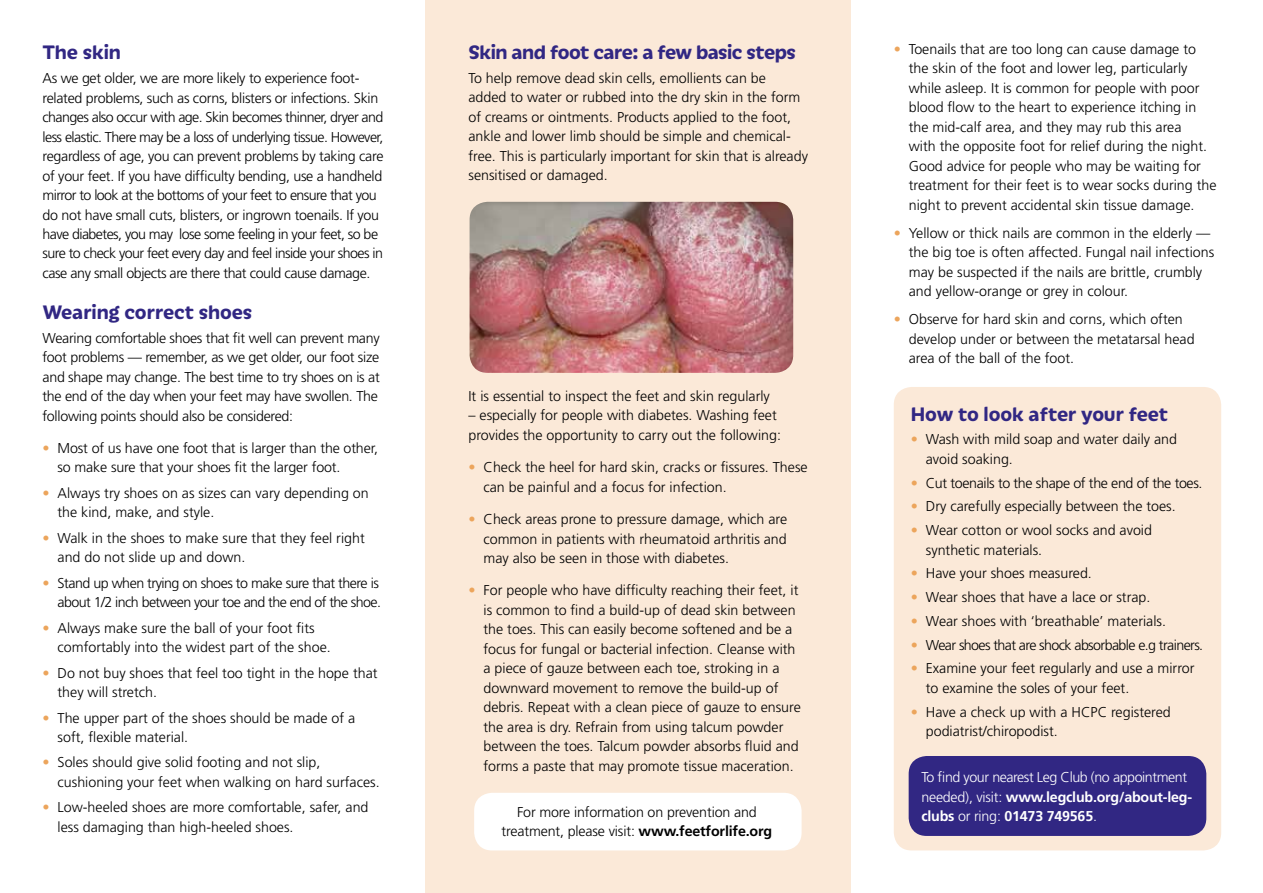
<style>
.page{position:relative;width:1263px;height:893px;background:#fff}
.page>*{position:absolute;margin:0;border:0;box-sizing:border-box;transform-origin:0 0}
.t1{font:700 21px "Iskra";letter-spacing:-.01em;color:#312783}
.t2{font:700 21px "Iskra";letter-spacing:-.03em;color:#312783}
.t3{font:300 14.25px/19.5px "Frutiger";color:#000}
.t4{font:300 14.25px/19.5px "Frutiger";letter-spacing:-.03em;color:#000}
.t5{font:300 14.25px/19.5px "Frutiger";letter-spacing:-.02em;color:#000}
.t6{font:300 14.25px/19.5px "Frutiger";letter-spacing:-.04em;color:#000;text-align:right}
.t7{font:300 14.25px/19.5px "Frutiger";letter-spacing:-.03em;color:#fff}
.t8{font:300 14.25px "Frutiger";letter-spacing:-.025em;color:#000}
.s1{color:#eca55c}
.s2{font-weight:700}
</style>
<div class="page">
<div style="left:425px;top:0;width:425px;height:893px;background:#fbe9d8"></div>
<img style="left:469px;top:202px;width:324px;height:171px">
<div style="left:894px;top:387px;width:327px;height:463px;background:#fbe9d8;border-radius:18px"></div>
<div style="left:474px;top:793px;width:327px;height:57px;background:#fff;border-radius:18px"></div>
<div style="left:909px;top:756px;width:297px;height:80px;background:#312783;border-radius:18px"></div>
<h1 class="t1" style="left:43px;top:37px;width:80px">The skin</h1>
<p class="t4" style="left:43px;top:68px;width:342px">As we get older, we are more likely to experience foot&shy;related problems, such as corns, blisters or infections. Skin changes also occur with age. Skin becomes thinner, dryer and less elastic. There may be a loss of underlying tissue. However, regardless of age, you can prevent problems by taking care of your feet. If you have difficulty bending, use a handheld mirror to look at the bottoms of your feet to ensure that you do not have small cuts, blisters, or ingrown toenails. If you have diabetes, you may lose some feeling in your feet, so be sure to check your feet every day and feel inside your shoes in case any small objects are there that could cause damage.</p>
<h1 class="t1" style="left:43px;top:297px;width:211px">Wearing correct shoes</h1>
<p class="t5" style="left:43px;top:328px;width:339px">Wearing comfortable shoes that fit well can prevent many foot problems — remember, as we get older, our foot size and shape may change. The best time to try shoes on is at the end of the day when your feet may have swollen. The following points should also be considered:</p>
<p class="t3" style="left:58px;top:438px;width:322px;text-indent:-15px"><span class="s1">•</span> Most of us have one foot that is larger than the other, so make sure that your shoes fit the larger foot.</p>
<p class="t3" style="left:58px;top:483px;width:313px;text-indent:-15px"><span class="s1">•</span> Always try shoes on as sizes can vary depending on the kind, make, and style.</p>
<p class="t3" style="left:58px;top:528px;width:309px;text-indent:-15px"><span class="s1">•</span> Walk in the shoes to make sure that they feel right and do not slide up and down.</p>
<p class="t6" style="left:43px;top:573px;width:340px"><span class="s1">•</span> Stand up when trying on shoes to make sure that there is about 1/2 inch between your toe and the end of the shoe.</p>
<p class="t3" style="left:58px;top:618px;width:275px;text-indent:-15px"><span class="s1">•</span> Always make sure the ball of your foot fits comfortably into the widest part of the shoe.</p>
<p class="t3" style="left:58px;top:663px;width:321px;text-indent:-15px"><span class="s1">•</span> Do not buy shoes that feel too tight in the hope that they will stretch.</p>
<p class="t3" style="left:58px;top:708px;width:299px;text-indent:-15px"><span class="s1">•</span> The upper part of the shoes should be made of a soft, flexible material.</p>
<p class="t3" style="left:58px;top:753px;width:324px;text-indent:-15px"><span class="s1">•</span> Soles should give solid footing and not slip, cushioning your feet when walking on hard surfaces.</p>
<p class="t3" style="left:58px;top:798px;width:312px;text-indent:-15px"><span class="s1">•</span> Low-heeled shoes are more comfortable, safer, and less damaging than high-heeled shoes.</p>
<h1 class="t2" style="left:468px;top:37px;width:329px">Skin and foot care: a few basic steps</h1>
<p class="t3" style="left:468px;top:68px;width:341px">To help remove dead skin cells, emollients can be<br>added to water or rubbed into the dry skin in the form of creams or ointments. Products applied to the foot, ankle and lower limb should be simple and chemical&shy;free. This is particularly important for skin that is already sensitised or damaged.</p>
<p class="t3" style="left:468px;top:386px;width:303px">It is essential to inspect the feet and skin regularly</p>
<p class="t3" style="left:468px;top:406px;width:314px">– especially for people with diabetes. Washing feet provides the opportunity to carry out the following:</p>
<p class="t3" style="left:483px;top:458px;width:326px;text-indent:-15px"><span class="s1">•</span> Check the heel for hard skin, cracks or fissures. These can be painful and a focus for infection.</p>
<p class="t3" style="left:483px;top:509px;width:305px;text-align:justify;text-indent:-15px"><span class="s1">•</span> Check areas prone to pressure damage, which are common in patients with rheumatoid arthritis and may also be seen in those with diabetes.</p>
<p class="t3" style="left:483px;top:581px;width:319px;text-indent:-15px"><span class="s1">•</span> For people who have difficulty reaching their feet, it is common to find a build-up of dead skin between the toes. This can easily become softened and be a focus for fungal or bacterial infection. Cleanse with a piece of gauze between each toe, stroking in a downward movement to remove the build-up of debris. Repeat with a clean piece of gauze to ensure the area is dry. Refrain from using talcum powder between the toes. Talcum powder absorbs fluid and forms a paste that may promote tissue maceration.</p>
<p class="t3" style="left:501px;top:802px;width:272px;text-align:center">For more information on prevention and treatment, please visit: <span class="s2">www.feetforlife.org</span></p>
<p class="t3" style="left:909px;top:39px;width:309px;text-indent:-15px"><span class="s1">•</span> Toenails that are too long can cause damage to the skin of the foot and lower leg, particularly while asleep. It is common for people with poor blood flow to the heart to experience itching in the mid-calf area, and they may rub this area<br>with the opposite foot for relief during the night.<br>Good advice for people who may be waiting for treatment for their feet is to wear socks during the night to prevent accidental skin tissue damage.</p>
<p class="t3" style="left:909px;top:223px;width:307px;text-indent:-15px"><span class="s1">•</span> Yellow or thick nails are common in the elderly — the big toe is often affected. Fungal nail infections may be suspected if the nails are brittle, crumbly and yellow-orange or grey in colour.</p>
<p class="t3" style="left:909px;top:309px;width:287px;text-indent:-15px"><span class="s1">•</span> Observe for hard skin and corns, which often develop under or between the metatarsal head area of the ball of the foot.</p>
<h1 class="t1" style="left:911px;top:399px;width:259px">How to look after your feet</h1>
<p class="t3" style="left:926px;top:430px;width:253px;text-indent:-15px"><span class="s1">•</span> Wash with mild soap and water daily and avoid soaking.</p>
<p class="t8" style="left:911px;top:475px;width:293px"><span class="s1">•</span> Cut toenails to the shape of the end of the toes.</p>
<p class="t3" style="left:911px;top:497px;width:266px"><span class="s1">•</span> Dry carefully especially between the toes.</p>
<p class="t3" style="left:926px;top:520px;width:228px;text-indent:-15px"><span class="s1">•</span> Wear cotton or wool socks and avoid synthetic materials.</p>
<p class="t3" style="left:911px;top:564px;width:183px"><span class="s1">•</span> Have your shoes measured.</p>
<p class="t3" style="left:911px;top:587px;width:241px"><span class="s1">•</span> Wear shoes that have a lace or strap.</p>
<p class="t3" style="left:911px;top:611px;width:257px"><span class="s1">•</span> Wear shoes with ‘breathable’ materials.</p>
<p class="t6" style="left:911px;top:635px;width:294px"><span class="s1">•</span> Wear shoes that are shock absorbable e.g trainers.</p>
<p class="t3" style="left:926px;top:659px;width:270px;text-indent:-15px"><span class="s1">•</span> Examine your feet regularly and use a mirror to examine the soles of your feet.</p>
<p class="t3" style="left:926px;top:702px;width:246px;text-indent:-15px"><span class="s1">•</span> Have a check up with a HCPC registered podiatrist/chiropodist.</p>
<p class="t7" style="left:921px;top:767px;width:272px">To find your nearest Leg Club (no appointment needed), visit: <span class="s2">www.legclub.org/about-leg&shy;clubs</span> or ring: <span class="s2">01473 749565</span>.</p>
</div>
